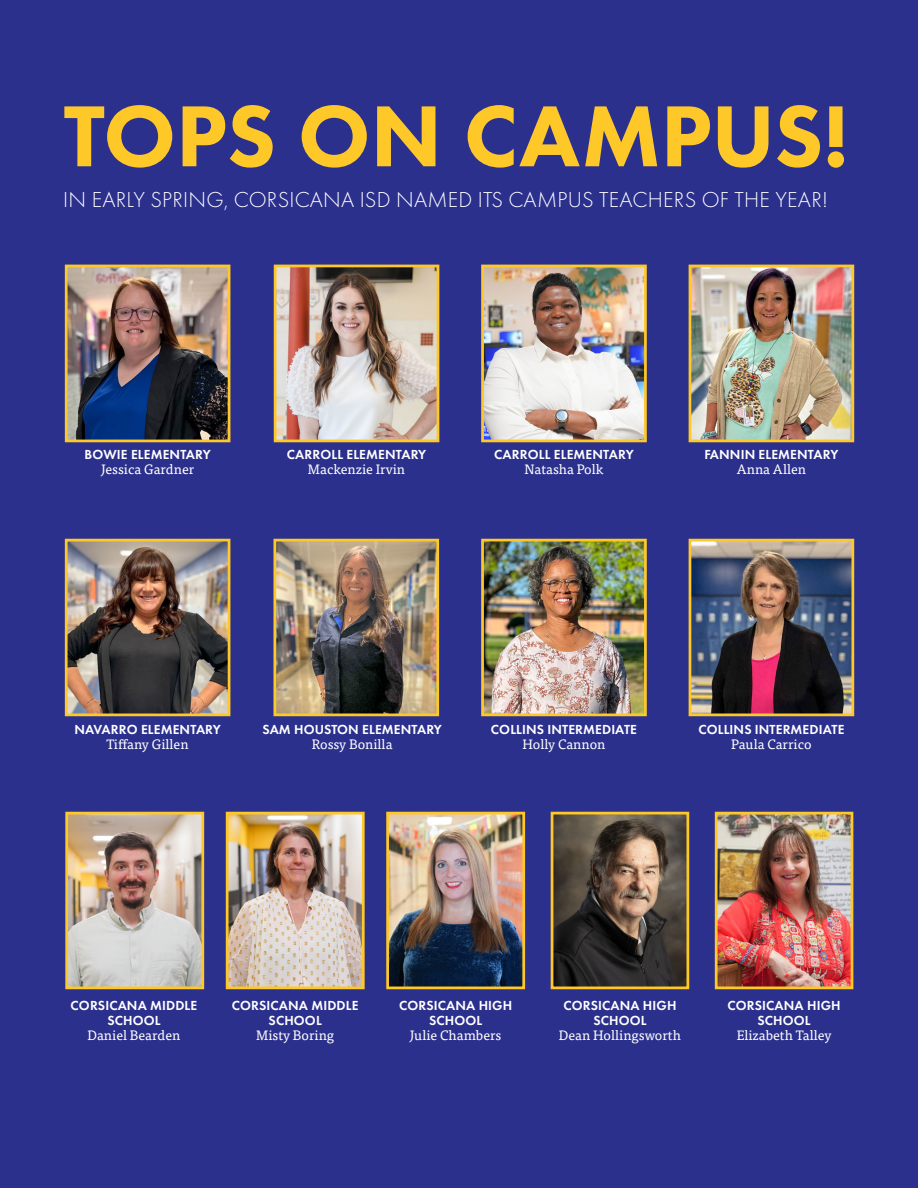
<style>
.page{position:relative;width:918px;height:1188px;background:#2c308d}
.page>*{position:absolute;margin:0;border:0;box-sizing:border-box;transform-origin:0 0}
.t1{font:800 89.7px "Futura PT";color:#fec829}
.t2{font:300 22.5px "Futura PT";letter-spacing:.01em;color:#fff}
.t3{font:600 13.65px/15px "Futura PT";letter-spacing:.01em;color:#fff;text-align:center}
.t4{font:13.65px "Tisa Pro";color:#fff}
</style>
<div class="page">
<img style="left:64px;top:264px;width:167px;height:179px">
<img style="left:273px;top:264px;width:167px;height:179px">
<img style="left:688px;top:264px;width:167px;height:179px">
<img style="left:64px;top:538px;width:167px;height:179px">
<img style="left:481px;top:538px;width:166px;height:179px">
<img style="left:481px;top:264px;width:166px;height:179px">
<img style="left:273px;top:538px;width:167px;height:179px">
<img style="left:688px;top:538px;width:167px;height:179px">
<img style="left:65px;top:811px;width:140px;height:179px">
<img style="left:225px;top:811px;width:140px;height:179px">
<img style="left:386px;top:811px;width:140px;height:179px">
<svg style="left:550px;top:811px;width:140px;height:179px;background:#5c4f3e"></svg>
<img style="left:714px;top:811px;width:140px;height:179px">
<p class="t1" style="left:64px;top:80px;width:786px">TOPS ON CAMPUS!</p>
<p class="t2" style="left:63px;top:187px;width:766px">IN EARLY SPRING, CORSICANA ISD NAMED ITS CAMPUS TEACHERS OF THE YEAR!</p>
<p class="t3" style="left:84px;top:447px;width:128px">BOWIE ELEMENTARY</p>
<p class="t4" style="left:101px;top:459px;width:95px">Jessica Gardner</p>
<p class="t3" style="left:287px;top:447px;width:141px">CARROLL ELEMENTARY</p>
<p class="t4" style="left:308px;top:459px;width:99px">Mackenzie Irvin</p>
<p class="t3" style="left:494px;top:447px;width:141px">CARROLL ELEMENTARY</p>
<p class="t4" style="left:525px;top:459px;width:80px">Natasha Polk</p>
<p class="t3" style="left:704px;top:447px;width:135px">FANNIN ELEMENTARY</p>
<p class="t4" style="left:737px;top:459px;width:71px">Anna Allen</p>
<p class="t3" style="left:74px;top:721px;width:148px">NAVARRO ELEMENTARY</p>
<p class="t4" style="left:107px;top:734px;width:83px">Tiffany Gillen</p>
<p class="t3" style="left:262px;top:721px;width:181px">SAM HOUSTON ELEMENTARY</p>
<p class="t4" style="left:312px;top:734px;width:82px">Rossy Bonilla</p>
<p class="t3" style="left:491px;top:721px;width:148px">COLLINS INTERMEDIATE</p>
<p class="t4" style="left:522px;top:734px;width:85px">Holly Cannon</p>
<p class="t3" style="left:698px;top:721px;width:148px">COLLINS INTERMEDIATE</p>
<p class="t4" style="left:731px;top:734px;width:82px">Paula Carrico</p>
<p class="t3" style="left:71px;top:998px;width:128px">CORSICANA MIDDLE<br>SCHOOL</p>
<p class="t4" style="left:88px;top:1025px;width:94px">Daniel Bearden</p>
<p class="t3" style="left:232px;top:998px;width:128px">CORSICANA MIDDLE<br>SCHOOL</p>
<p class="t4" style="left:256px;top:1025px;width:80px">Misty Boring</p>
<p class="t3" style="left:399px;top:998px;width:115px">CORSICANA HIGH<br>SCHOOL</p>
<p class="t4" style="left:410px;top:1025px;width:93px">Julie Chambers</p>
<p class="t3" style="left:563px;top:998px;width:115px">CORSICANA HIGH<br>SCHOOL</p>
<p class="t4" style="left:559px;top:1025px;width:123px">Dean Hollingsworth</p>
<p class="t3" style="left:728px;top:998px;width:115px">CORSICANA HIGH<br>SCHOOL</p>
<p class="t4" style="left:737px;top:1025px;width:96px">Elizabeth Talley</p>
</div>
